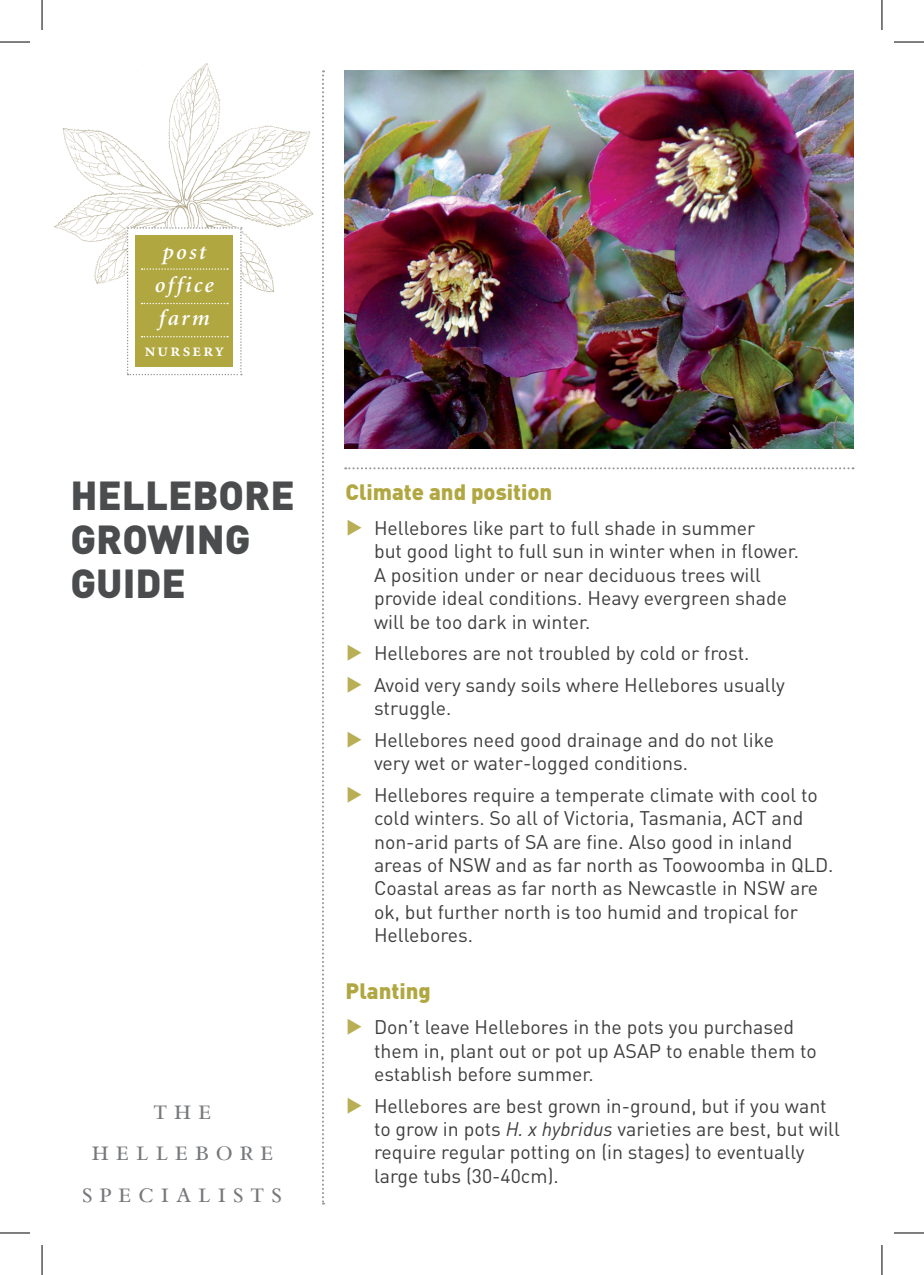
<style>
.page{position:relative;width:924px;height:1275px;background:#fff}
.page>*{position:absolute;margin:0;border:0;box-sizing:border-box;transform-origin:0 0}
.t1{font:900 40px/44px "DIN";color:#4b4c4d}
.t2{font:30.8px/41.6px "Bembo SC";letter-spacing:.22em;color:#76787b;text-align:center}
.t3{font:italic 600 22.4px/33px "Minion";letter-spacing:.1em;color:#fff;text-align:center}
.t4{font:900 22px "DIN";color:#b1a741}
.t5{font:19.6px/23.4px "DIN";color:#3e3e3f}
.t6{font:18.8px "Minion Semibold SC";letter-spacing:.1em;color:#fff}
.s1{font-style:italic}
</style>
<div class="page">
<svg style="left:322px;top:70px;width:2px;height:1134px"></svg>
<img style="left:54px;top:63px;width:260px;height:230px">
<svg style="left:127px;top:227px;width:115px;height:148px"></svg>
<svg style="left:345px;top:467px;width:508px;height:2px"></svg>
<img style="left:344px;top:70px;width:509px;height:379px">
<hr style="left:0;top:42px;width:30px;height:1px;background:#000">
<hr style="left:893px;top:42px;width:30px;height:1px;background:#000">
<hr style="left:0;top:1232px;width:30px;height:1px;background:#000">
<hr style="left:893px;top:1232px;width:30px;height:1px;background:#000">
<hr style="left:42px;top:0;width:1px;height:30px;background:#000">
<hr style="left:42px;top:1245px;width:1px;height:30px;background:#000">
<hr style="left:881px;top:0;width:1px;height:30px;background:#000">
<hr style="left:881px;top:1245px;width:1px;height:30px;background:#000">
<p class="t3" style="left:155px;top:236px;width:61px">post office farm</p>
<p class="t6" style="left:144px;top:340px;width:81px">nursery</p>
<h1 class="t1" style="left:70px;top:471px;width:226px">HELLEBORE<br>GROWING<br>GUIDE</h1>
<p class="t4" style="left:345px;top:477px;width:208px">Climate and position</p>
<p class="t5" style="left:374px;top:516px;width:426px">Hellebores like part to full shade in summer<br>but good light to full sun in winter when in flower.<br>A position under or near deciduous trees will provide ideal conditions. Heavy evergreen shade will be too dark in winter.</p>
<p class="t5" style="left:374px;top:641px;width:377px">Hellebores are not troubled by cold or frost.</p>
<p class="t5" style="left:374px;top:672px;width:412px">Avoid very sandy soils where Hellebores usually struggle.</p>
<p class="t5" style="left:374px;top:727px;width:401px">Hellebores need good drainage and do not like very wet or water-logged conditions.</p>
<p class="t5" style="left:374px;top:782px;width:460px">Hellebores require a temperate climate with cool to cold winters. So all of Victoria, Tasmania, ACT and non-arid parts of SA are fine. Also good in inland areas of NSW and as far north as Toowoomba in QLD.<br>Coastal areas as far north as Newcastle in NSW are ok, but further north is too humid and tropical for Hellebores.</p>
<h2 class="t2" style="left:82px;top:1088px;width:202px">the hellebore specialists</h2>
<p class="t4" style="left:345px;top:976px;width:87px">Planting</p>
<p class="t5" style="left:374px;top:1015px;width:444px">Don’t leave Hellebores in the pots you purchased them in, plant out or pot up ASAP to enable them to establish before summer.</p>
<p class="t5" style="left:374px;top:1093px;width:467px">Hellebores are best grown in-ground, but if you want to grow in pots <span class="s1">H. x hybridus</span> varieties are best, but will require regular potting on (in stages) to eventually large tubs (30-40cm).</p>
</div>
